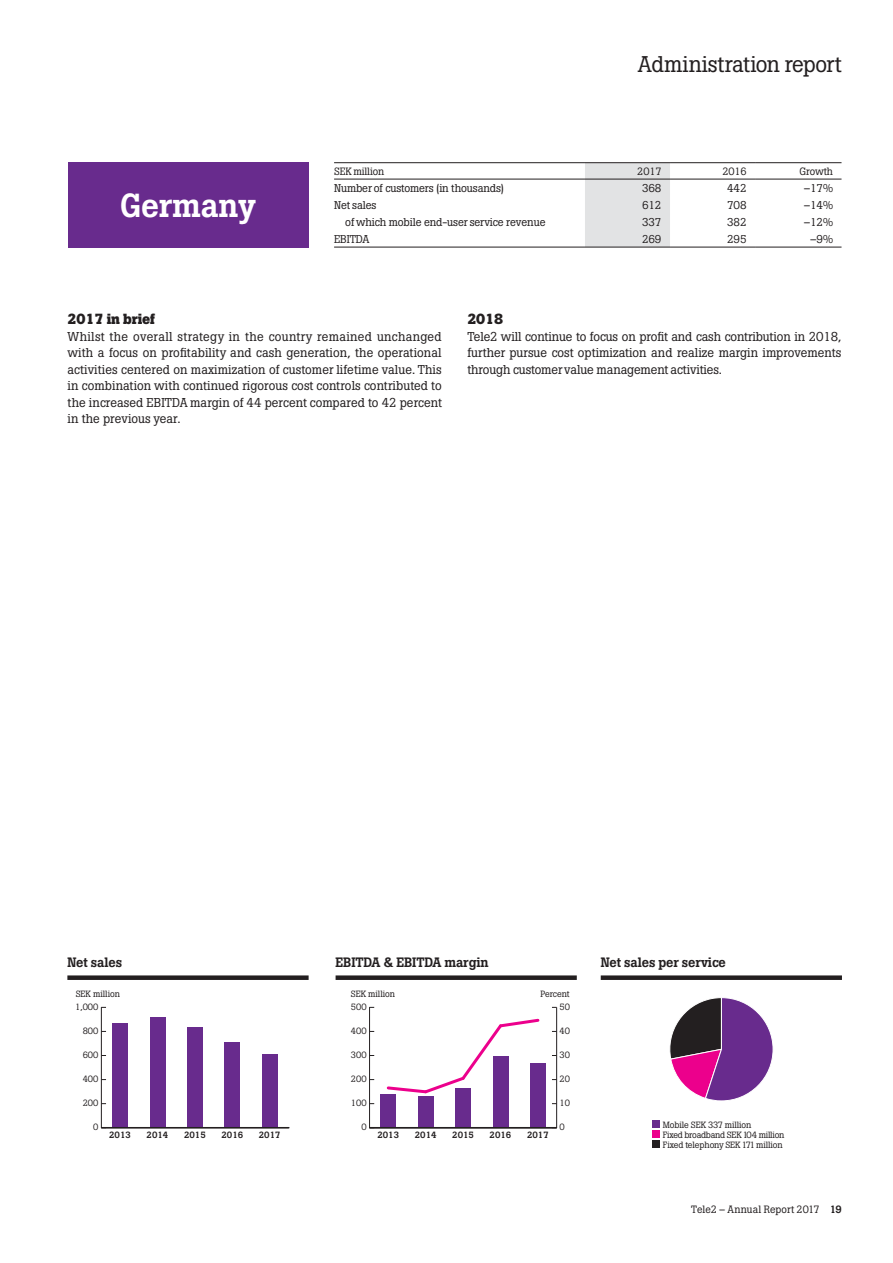
<style>
.page{position:relative;width:893px;height:1263px;background:#fff}
.page>*{position:absolute;margin:0;border:0;box-sizing:border-box;transform-origin:0 0}
.t1{font:500 33px "Boton Pro";letter-spacing:-.01em;color:#fff}
.t2{font:22.5px "Boton Pro";letter-spacing:-.01em;color:#231f20}
.t3{font:700 14.55px "Boton Pro";letter-spacing:-.01em;color:#231f20}
.t4{font:500 13.5px "Boton Pro";letter-spacing:-.01em;color:#231f20}
.t5{font:12.75px/16.5px "Boton Pro";letter-spacing:-.01em;color:#231f20;text-align:justify}
.t6{font:11.25px "Boton Pro";letter-spacing:-.01em;color:#231f20}
.t7{font:10.5px "Boton Pro";letter-spacing:-.01em;color:#231f20}
.t8{font:9px/9.9px "Boton Pro";letter-spacing:-.01em;color:#231f20}
.t9{font:500 9px "Boton Pro";color:#231f20}
.s1{font-weight:500}
</style>
<div class="page">
<div style="left:68px;top:162px;width:241px;height:86px;background:#682b8d"></div>
<div style="left:67px;top:975px;width:242px;height:5px;background:#231f20"></div>
<div style="left:336px;top:975px;width:241px;height:5px;background:#231f20"></div>
<div style="left:601px;top:975px;width:241px;height:5px;background:#231f20"></div>
<div style="left:652px;top:1121px;width:7px;height:7px;background:#682b8d"></div>
<div style="left:652px;top:1130px;width:7px;height:8px;background:#ec008c"></div>
<div style="left:652px;top:1140px;width:7px;height:8px;background:#231f20"></div>
<hr style="left:101px;top:1007px;width:1px;height:121px;background:#231f20">
<div style="left:112px;top:1023px;width:16px;height:105px;background:#682b8d"></div>
<div style="left:150px;top:1017px;width:15px;height:111px;background:#682b8d"></div>
<div style="left:187px;top:1028px;width:16px;height:100px;background:#682b8d"></div>
<div style="left:224px;top:1042px;width:16px;height:86px;background:#682b8d"></div>
<div style="left:262px;top:1054px;width:16px;height:74px;background:#682b8d"></div>
<hr style="left:102px;top:1127px;width:187px;height:1px;background:#231f20">
<hr style="left:369px;top:1007px;width:1px;height:121px;background:#231f20">
<div style="left:380px;top:1094px;width:16px;height:34px;background:#682b8d"></div>
<div style="left:418px;top:1096px;width:16px;height:32px;background:#682b8d"></div>
<div style="left:455px;top:1088px;width:16px;height:40px;background:#682b8d"></div>
<div style="left:493px;top:1057px;width:15px;height:71px;background:#682b8d"></div>
<div style="left:530px;top:1063px;width:16px;height:65px;background:#682b8d"></div>
<hr style="left:556px;top:1007px;width:1px;height:121px;background:#231f20">
<svg style="left:386px;top:1018px;width:154px;height:78px"></svg>
<hr style="left:370px;top:1127px;width:186px;height:1px;background:#231f20">
<svg style="left:669px;top:997px;width:104px;height:104px"></svg>
<div style="left:585px;top:163px;width:85px;height:84px;background:#e2e3e4"></div>
<hr style="left:334px;top:162px;width:251px;height:1px;background:#231f20">
<hr style="left:334px;top:179px;width:251px;height:1px;background:#231f20">
<hr style="left:670px;top:179px;width:85px;height:1px;background:#231f20">
<hr style="left:755px;top:179px;width:86px;height:1px;background:#231f20">
<hr style="left:670px;top:162px;width:85px;height:1px;background:#231f20">
<hr style="left:755px;top:162px;width:86px;height:1px;background:#231f20">
<hr style="left:585px;top:162px;width:85px;height:1px;background:#231f20">
<hr style="left:585px;top:179px;width:85px;height:1px;background:#231f20">
<hr style="left:334px;top:247px;width:251px;height:1px;background:#231f20">
<hr style="left:585px;top:247px;width:85px;height:1px;background:#231f20">
<hr style="left:670px;top:247px;width:85px;height:1px;background:#231f20">
<hr style="left:755px;top:247px;width:86px;height:1px;background:#231f20">
<h1 class="t1" style="left:120px;top:184px;width:137px">Germany</h1>
<h2 class="t2" style="left:638px;top:50px;width:206px">Administration report</h2>
<p class="t7" style="left:334px;top:164px;width:52px">SEK million</p>
<p class="t7" style="left:637px;top:164px;width:26px">2017</p>
<p class="t7" style="left:722px;top:164px;width:26px">2016</p>
<p class="t7" style="left:799px;top:164px;width:35px">Growth</p>
<p class="t6" style="left:334px;top:181px;width:172px">Number of customers (in thousands)</p>
<p class="t6" style="left:642px;top:181px;width:21px">368</p>
<p class="t6" style="left:727px;top:181px;width:21px">442</p>
<p class="t6" style="left:804px;top:181px;width:31px">–17%</p>
<p class="t6" style="left:334px;top:198px;width:44px">Net sales</p>
<p class="t6" style="left:642px;top:198px;width:21px">612</p>
<p class="t6" style="left:727px;top:198px;width:21px">708</p>
<p class="t6" style="left:804px;top:198px;width:31px">–14%</p>
<p class="t6" style="left:345px;top:215px;width:202px">of which mobile end-user service revenue</p>
<p class="t6" style="left:642px;top:215px;width:21px">337</p>
<p class="t6" style="left:727px;top:215px;width:21px">382</p>
<p class="t6" style="left:804px;top:215px;width:31px">–12%</p>
<p class="t6" style="left:334px;top:232px;width:37px">EBITDA</p>
<p class="t6" style="left:642px;top:232px;width:21px">269</p>
<p class="t6" style="left:727px;top:232px;width:21px">295</p>
<p class="t6" style="left:810px;top:232px;width:24px">–9%</p>
<p class="t3" style="left:68px;top:310px;width:89px">2017 in brief</p>
<p class="t5" style="left:68px;top:328px;width:376px">Whilst the overall strategy in the country remained unchanged with a focus on profitability and cash generation, the operational activities centered on maximization of customer lifetime value. This in combination with continued rigorous cost controls contributed to the increased EBITDA margin of 44 percent compared to 42 percent in the previous year.</p>
<p class="t3" style="left:467px;top:310px;width:37px">2018</p>
<p class="t5" style="left:467px;top:328px;width:376px">Tele2 will continue to focus on profit and cash contribution in 2018, further pursue cost optimization and realize margin improvements through customer value management activities.</p>
<p class="t4" style="left:67px;top:953px;width:56px">Net sales</p>
<p class="t4" style="left:336px;top:953px;width:155px">EBITDA &amp; EBITDA margin</p>
<p class="t4" style="left:601px;top:953px;width:127px">Net sales per service</p>
<p class="t8" style="left:76px;top:989px;width:46px">SEK million</p>
<p class="t8" style="left:351px;top:989px;width:46px">SEK million</p>
<p class="t8" style="left:540px;top:989px;width:31px">Percent</p>
<p class="t8" style="left:75px;top:1002px;width:25px">1,000</p>
<p class="t8" style="left:351px;top:1002px;width:17px">500</p>
<p class="t8" style="left:560px;top:1002px;width:12px">50</p>
<p class="t8" style="left:83px;top:1026px;width:17px">800</p>
<p class="t8" style="left:351px;top:1026px;width:17px">400</p>
<p class="t8" style="left:560px;top:1026px;width:12px">40</p>
<p class="t8" style="left:83px;top:1050px;width:17px">600</p>
<p class="t8" style="left:351px;top:1050px;width:17px">300</p>
<p class="t8" style="left:560px;top:1050px;width:12px">30</p>
<p class="t8" style="left:83px;top:1074px;width:17px">400</p>
<p class="t8" style="left:351px;top:1074px;width:17px">200</p>
<p class="t8" style="left:560px;top:1074px;width:12px">20</p>
<p class="t8" style="left:83px;top:1098px;width:17px">200</p>
<p class="t8" style="left:351px;top:1098px;width:17px">100</p>
<p class="t8" style="left:560px;top:1098px;width:12px">10</p>
<p class="t8" style="left:93px;top:1122px;width:7px">0</p>
<p class="t9" style="left:109px;top:1129px;width:23px">2013</p>
<p class="t9" style="left:147px;top:1129px;width:23px">2014</p>
<p class="t9" style="left:184px;top:1129px;width:23px">2015</p>
<p class="t9" style="left:221px;top:1129px;width:23px">2016</p>
<p class="t9" style="left:259px;top:1129px;width:23px">2017</p>
<p class="t8" style="left:361px;top:1122px;width:7px">0</p>
<p class="t9" style="left:377px;top:1129px;width:23px">2013</p>
<p class="t9" style="left:415px;top:1129px;width:23px">2014</p>
<p class="t9" style="left:452px;top:1129px;width:23px">2015</p>
<p class="t9" style="left:490px;top:1129px;width:23px">2016</p>
<p class="t9" style="left:527px;top:1129px;width:23px">2017</p>
<p class="t8" style="left:560px;top:1122px;width:7px">0</p>
<p class="t8" style="left:663px;top:1120px;width:123px">Mobile SEK 337 million<br>Fixed broadband SEK 104 million<br>Fixed telephony SEK 171 million</p>
<p class="t7" style="left:691px;top:1203px;width:152px">Tele2 – Annual Report 2017 <span class="s1">19</span></p>
</div>
